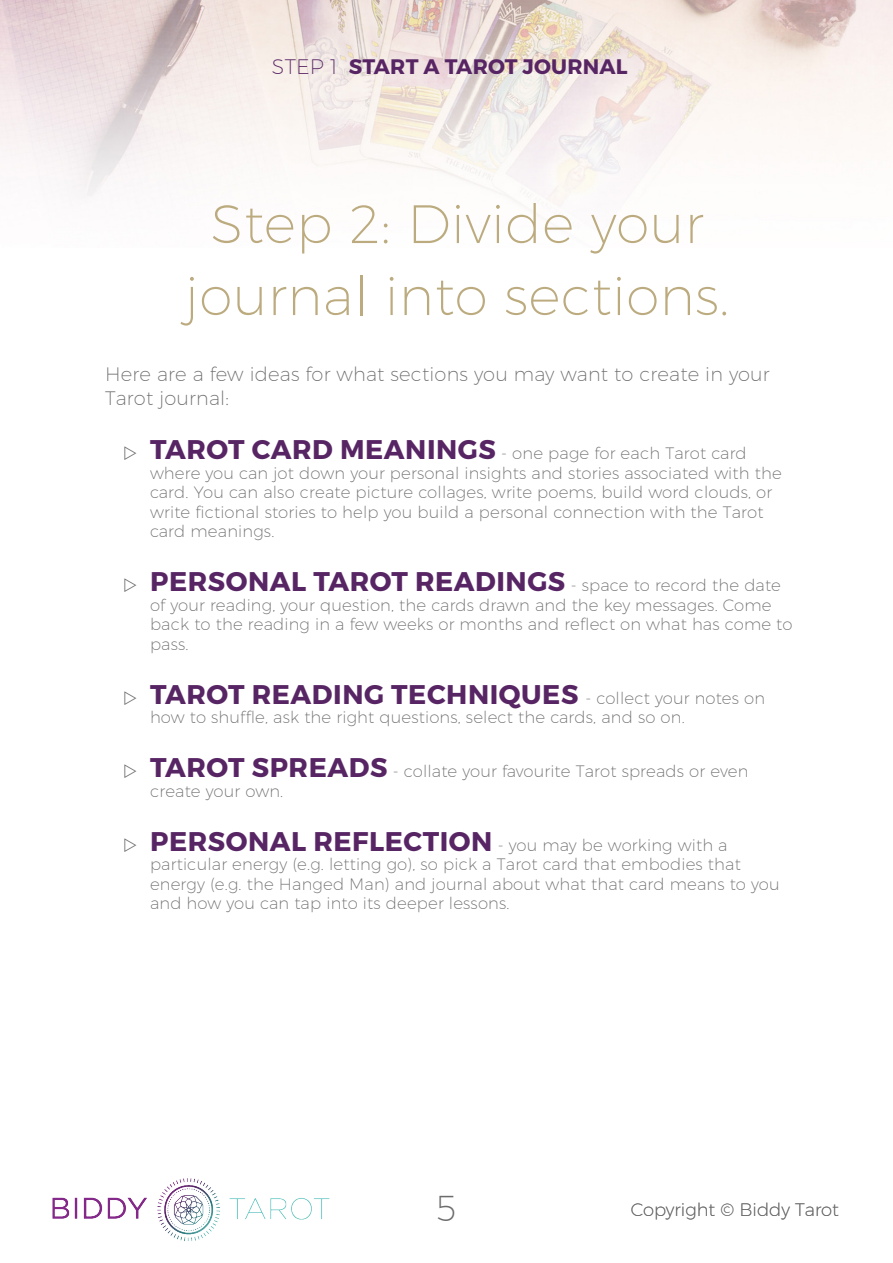
<style>
.page{position:relative;width:893px;height:1263px;background:#fff}
.page>*{position:absolute;margin:0;border:0;box-sizing:border-box;transform-origin:0 0}
.Subheader{font:200 54px/72px "Montserrat";letter-spacing:.01em;color:#bcab7f;text-align:center}
.t1{font:200 36px "Montserrat";color:#6c6c6c}
.t2{font:700 27px "Montserrat";letter-spacing:.02em;color:#582564}
.t3{font:700 21px "Montserrat";color:#582564}
.t4{font:200 21px "Montserrat";color:#582564}
.Paragragh{font:200 19.5px/24px "Montserrat";letter-spacing:.01em;color:#6c6c6c}
.t5{font:200 18px "Montserrat";color:#6c6c6c}
.t6{font:200 16.5px/19.5px "Montserrat";letter-spacing:.01em;color:#6c6c6c}
.s1{font-weight:200}
.s2{font-weight:700;font-size:27px;color:#582564}
.s3{font-weight:200;font-size:16.5px;color:#6c6c6c}
</style>
<div class="page">
<img style="left:52px;top:1178px;width:278px;height:63px">
<img style="left:0;top:0;width:893px;height:207px">
<p class="t4" style="left:272px;top:54px;width:27px">Step</p>
<p class="t3" style="left:330px;top:54px;width:48px"><span class="s1">1</span> START</p>
<p class="t3" style="left:424px;top:54px;width:50px">A TAROT</p>
<p class="t3" style="left:523px;top:54px;width:28px">JOURNAL</p>
<p class="Subheader" style="left:185px;top:187px;width:545px">Step 2: Divide your journal into sections.</p>
<p class="Paragragh" style="left:105px;top:362px;width:666px">Here are a few ideas for what sections you may want to create in your<br>Tarot journal:</p>
<p class="t6" style="left:150px;top:443px;width:633px"><span class="s2">TAROT CARD MEANINGS</span> - one page for each Tarot card where you can jot down your personal insights and stories associated with the card. You can also create picture collages, write poems, build word clouds, or write fictional stories to help you build a personal connection with the Tarot card meanings.</p>
<p class="t2" style="left:150px;top:565px;width:632px">PERSONAL TAROT READINGS <span class="s3">- space to record the date</span></p>
<p class="t6" style="left:150px;top:595px;width:644px">of your reading, your question, the cards drawn and the key messages. Come back to the reading in a few weeks or months and reflect on what has come to pass.</p>
<p class="t2" style="left:150px;top:677px;width:616px">TAROT READING TECHNIQUES <span class="s3">- collect your notes on</span></p>
<p class="t6" style="left:150px;top:707px;width:536px">how to shuffle, ask the right questions, select the cards, and so on.</p>
<p class="t6" style="left:150px;top:761px;width:600px"><span class="s2">TAROT SPREADS</span> - collate your favourite Tarot spreads or even create your own.</p>
<p class="t6" style="left:150px;top:835px;width:631px"><span class="s2">PERSONAL REFLECTION</span> - you may be working with a particular energy (e.g. letting go), so pick a Tarot card that embodies that energy (e.g. the Hanged Man) and journal about what that card means to you and how you can tap into its deeper lessons.</p>
<h2 class="t1" style="left:436px;top:1186px;width:21px">5</h2>
<p class="t5" style="left:631px;top:1198px;width:210px">Copyright © Biddy Tarot</p>
</div>
